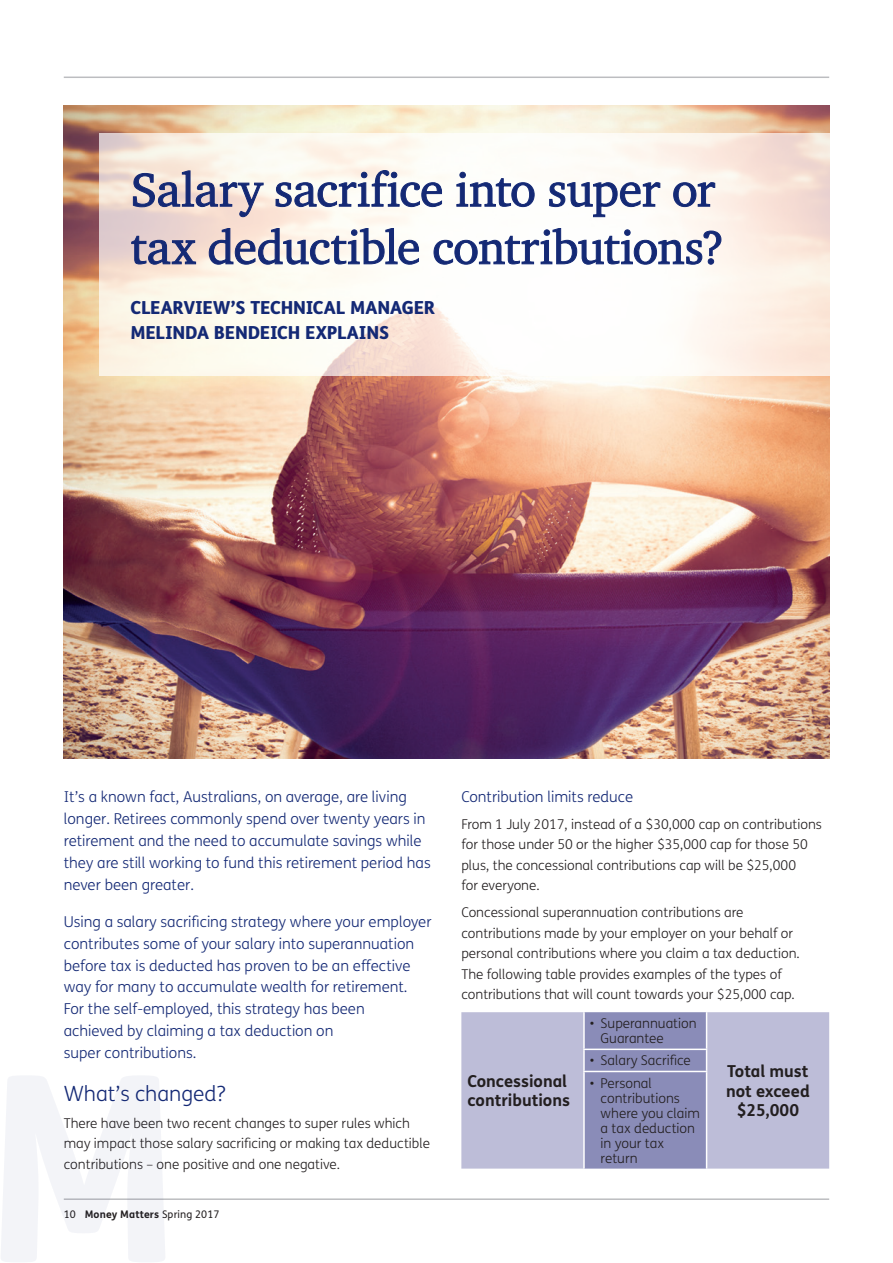
<style>
.page{position:relative;width:893px;height:1263px;background:#fff}
.page>*{position:absolute;margin:0;border:0;box-sizing:border-box;transform-origin:0 0}
.t1{font:300 21px "FS Me";color:#142975}
.t2{font:800 18px/25.5px "FS Me";letter-spacing:-.01em;color:#142975}
.t3{font:700 16.5px/19.5px "FS Me";color:#231f20}
.t4{font:300 15px/21.9px "FS Me";color:#142975}
.t5{font:300 13.5px/20.4px "FS Me";color:#231f20}
.t6{font:10.5px "FS Me";letter-spacing:.01em;color:#231f20}
.s1{font-weight:700}
</style>
<div class="page">
<hr style="left:64px;top:1198px;width:765px;height:2px;background:#bcbdc0">
<hr style="left:64px;top:77px;width:765px;height:1px;background:#bcbdc0">
<img style="left:64px;top:106px;width:765px;height:652px">
<div style="left:461px;top:1012px;width:368px;height:156px;background:#bdbdd8"></div>
<hr style="left:583px;top:1012px;width:2px;height:36px;background:#fff">
<hr style="left:583px;top:1048px;width:124px;height:2px;background:#fff">
<hr style="left:583px;top:1050px;width:2px;height:21px;background:#fff">
<div style="left:584px;top:1012px;width:123px;height:156px;background:#8a8cb8"></div>
<hr style="left:583px;top:1071px;width:124px;height:1px;background:#fff">
<hr style="left:583px;top:1072px;width:2px;height:96px;background:#fff">
<hr style="left:706px;top:1072px;width:1px;height:96px;background:#fff">
<svg style="left:99px;top:133px;width:731px;height:243px"></svg>
<svg style="left:131px;top:228px;width:591px;height:37px"></svg>
<svg style="left:133px;top:170px;width:583px;height:47px"></svg>
<svg style="left:1px;top:1076px;width:165px;height:186px"></svg>
<h2 class="t2" style="left:130px;top:294px;width:306px">CLEARVIEW’S TECHNICAL MANAGER<br>MELINDA BENDEICH EXPLAINS</h2>
<p class="t4" style="left:64px;top:785px;width:368px">It’s a known fact, Australians, on average, are living longer. Retirees commonly spend over twenty years in retirement and the need to accumulate savings while they are still working to fund this retirement period has never been greater.</p>
<p class="t4" style="left:64px;top:910px;width:369px">Using a salary sacrificing strategy where your employer contributes some of your salary into superannuation before tax is deducted has proven to be an effective way for many to accumulate wealth for retirement.<br>For the self-employed, this strategy has been<br>achieved by claiming a tax deduction on<br>super contributions.</p>
<h1 class="t1" style="left:64px;top:1079px;width:163px">What’s changed?</h1>
<p class="t5" style="left:64px;top:1112px;width:368px">There have been two recent changes to super rules which may impact those salary sacrificing or making tax deductible contributions – one positive and one negative.</p>
<p class="t6" style="left:64px;top:1207px;width:157px">10 <span class="s1">Money Matters</span> Spring 2017</p>
<p class="t4" style="left:461px;top:785px;width:173px">Contribution limits reduce</p>
<p class="t5" style="left:461px;top:814px;width:362px">From 1 July 2017, instead of a $30,000 cap on contributions for those under 50 or the higher $35,000 cap for those 50 plus, the concessional contributions cap will be $25,000<br>for everyone.</p>
<p class="t5" style="left:461px;top:902px;width:340px">Concessional superannuation contributions are contributions made by your employer on your behalf or personal contributions where you claim a tax deduction.<br>The following table provides examples of the types of contributions that will count towards your $25,000 cap.</p>
<p class="t3" style="left:467px;top:1070px;width:104px">Concessional contributions</p>
<p class="t5" style="left:601px;top:1016px;width:98px;line-height:15px;text-indent:-11px">• Superannuation<br>Guarantee</p>
<p class="t5" style="left:590px;top:1050px;width:102px">• Salary Sacrifice</p>
<p class="t5" style="left:601px;top:1075px;width:101px;line-height:15px;text-indent:-11px">• Personal contributions where you claim a tax deduction in your tax return</p>
<p class="t3" style="left:726px;top:1061px;width:85px;text-align:center">Total must not exceed $25,000</p>
</div>
